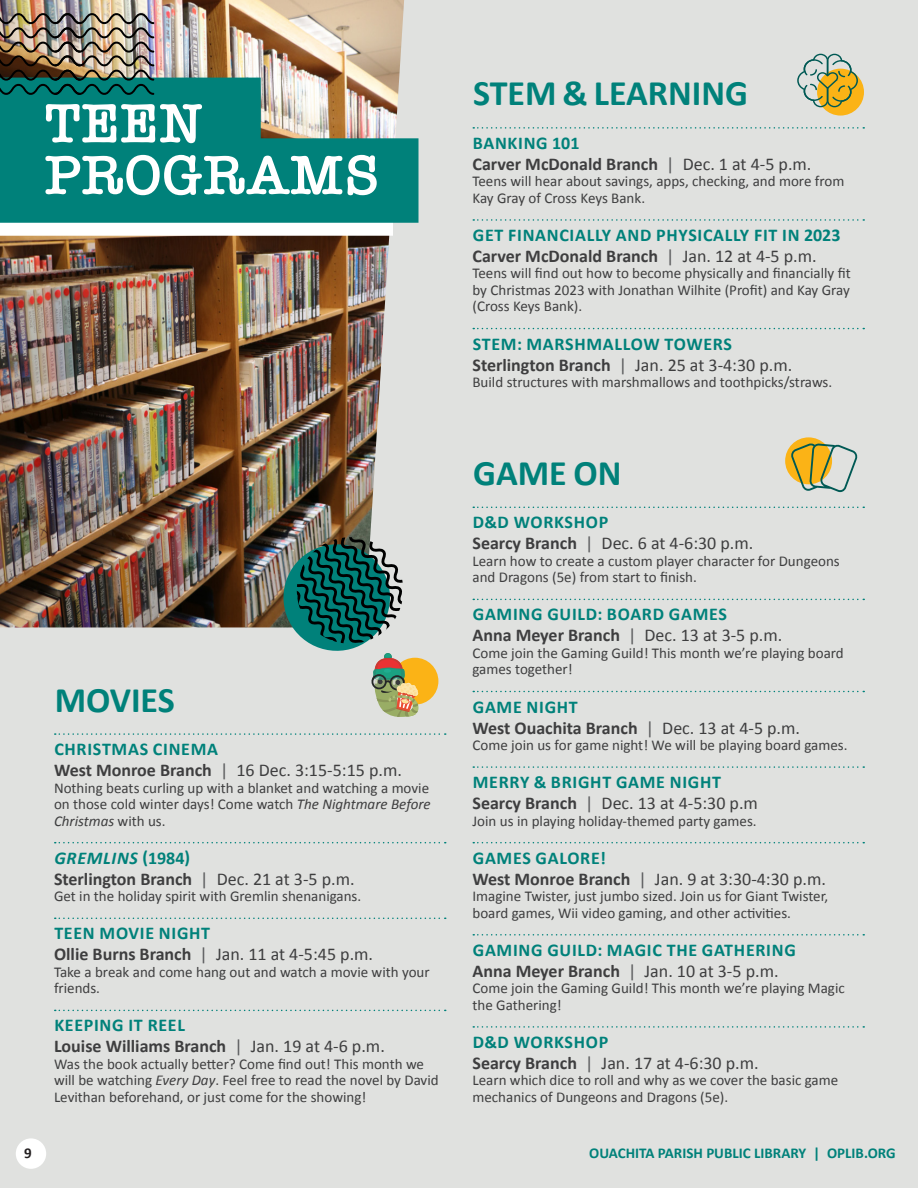
<style>
.page{position:relative;width:918px;height:1188px;background:#e0e1df}
.page>*{position:absolute;margin:0;border:0;box-sizing:border-box;transform-origin:0 0}
.t1{font:600 56.85px "American Typewriter";letter-spacing:.01em;color:#fff}
.t2{font:700 36px "Calibri";color:#00817a}
.t3{font:700 18px "Calibri";color:#3e3e3f}
.t4{font:18px "Calibri";color:#3e3e3f}
.t5{font:700 18px "Calibri";letter-spacing:.04em;color:#00817a}
.t6{font:italic 700 18px "Calibri";letter-spacing:.04em;color:#00817a}
.t7{font:15px/16.5px "Calibri";color:#3e3e3f}
.t8{font:700 15px "Calibri";color:#00817a}
.t9{font:700 15px "Calibri";color:#231f20}
.s1{font-weight:700}
.s2{color:#57585a}
.s3{font-style:italic}
.s4{font-style:normal}
.s5{font-weight:400;color:#57585a}
.s6{font-weight:400}
</style>
<div class="page">
<img style="left:0;top:0;width:404px;height:627px">
<svg style="left:473px;top:507px;width:391px;height:1px"></svg>
<svg style="left:473px;top:599px;width:391px;height:1px"></svg>
<svg style="left:473px;top:691px;width:391px;height:1px"></svg>
<svg style="left:473px;top:766px;width:391px;height:2px"></svg>
<svg style="left:473px;top:842px;width:391px;height:1px"></svg>
<svg style="left:473px;top:934px;width:391px;height:2px"></svg>
<svg style="left:473px;top:1026px;width:391px;height:2px"></svg>
<svg style="left:473px;top:127px;width:391px;height:2px"></svg>
<svg style="left:473px;top:219px;width:391px;height:2px"></svg>
<svg style="left:473px;top:328px;width:391px;height:1px"></svg>
<svg style="left:55px;top:733px;width:391px;height:2px"></svg>
<svg style="left:55px;top:842px;width:391px;height:1px"></svg>
<svg style="left:55px;top:918px;width:391px;height:1px"></svg>
<svg style="left:55px;top:1010px;width:391px;height:1px"></svg>
<div style="left:785px;top:437px;width:47px;height:47px;background:#fbb316;border-radius:50%"></div>
<svg style="left:790px;top:443px;width:68px;height:49px"></svg>
<div style="left:0;top:104px;width:393px;height:131px;background:#fff"></div>
<svg style="left:0;top:78px;width:418px;height:145px;background:#238c83"></svg>
<img style="left:0;top:13px;width:154px;height:82px">
<div style="left:817px;top:69px;width:47px;height:47px;background:#fbb316;border-radius:50%"></div>
<div style="left:392px;top:658px;width:46px;height:47px;background:#fbb316;border-radius:50%"></div>
<svg style="left:797px;top:54px;width:61px;height:53px"></svg>
<svg style="left:277px;top:537px;width:141px;height:180px"></svg>
<div style="left:16px;top:1138px;width:30px;height:31px;background:#fff;border-radius:50%"></div>
<p class="t1" style="left:45px;top:80px;width:159px">TEEN</p>
<p class="t1" style="left:45px;top:132px;width:336px">PROGRAMS</p>
<p class="t2" style="left:55px;top:674px;width:122px">MOVIES</p>
<p class="t5" style="left:54px;top:736px;width:165px">CHRISTMAS CINEMA</p>
<p class="t4" style="left:54px;top:758px;width:349px"><span class="s1">West Monroe Branch</span> <span class="s2">|</span> 16 Dec. 3:15-5:15 p.m.</p>
<p class="t7" style="left:54px;top:779px;width:378px;text-align:justify">Nothing beats curling up with a blanket and watching a movie on those cold winter days! Come watch <span class="s3">The Nightmare Before Christmas</span> with us.</p>
<p class="t6" style="left:54px;top:845px;width:137px">GREMLINS <span class="s4">(1984)</span></p>
<p class="t3" style="left:54px;top:866px;width:302px">Sterlington Branch <span class="s5">|</span> <span class="s6">Dec. 21 at 3-5 p.m.</span></p>
<p class="t7" style="left:54px;top:888px;width:309px">Get in the holiday spirit with Gremlin shenanigans.</p>
<p class="t5" style="left:54px;top:921px;width:157px">TEEN MOVIE NIGHT</p>
<p class="t4" style="left:54px;top:942px;width:321px"><span class="s1">Ollie Burns Branch</span> <span class="s2">|</span> Jan. 11 at 4-5:45 p.m.</p>
<p class="t7" style="left:54px;top:963px;width:377px">Take a break and come hang out and watch a movie with your friends.</p>
<p class="t5" style="left:54px;top:1013px;width:132px">KEEPING IT REEL</p>
<p class="t3" style="left:54px;top:1034px;width:332px">Louise Williams Branch <span class="s5">|</span> <span class="s6">Jan. 19 at 4-6 p.m.</span></p>
<p class="t7" style="left:54px;top:1055px;width:386px">Was the book actually better? Come find out! This month we will be watching <span class="s3">Every Day</span>. Feel free to read the novel by David<br>Levithan beforehand, or just come for the showing!</p>
<p class="t2" style="left:473px;top:68px;width:276px">STEM &amp; LEARNING</p>
<p class="t5" style="left:473px;top:130px;width:108px">BANKING 101</p>
<p class="t3" style="left:472px;top:151px;width:340px">Carver McDonald Branch <span class="s5">|</span> <span class="s6">Dec. 1 at 4-5 p.m.</span></p>
<p class="t7" style="left:472px;top:173px;width:373px">Teens will hear about savings, apps, checking, and more from<br>Kay Gray of Cross Keys Bank.</p>
<p class="t5" style="left:473px;top:222px;width:369px">GET FINANCIALLY AND PHYSICALLY FIT IN 2023</p>
<p class="t3" style="left:472px;top:243px;width:346px">Carver McDonald Branch <span class="s5">|</span> <span class="s6">Jan. 12 at 4-5 p.m.</span></p>
<p class="t7" style="left:472px;top:265px;width:380px;text-align:justify">Teens will find out how to become physically and financially fit by Christmas 2023 with Jonathan Wilhite (Profit) and Kay Gray (Cross Keys Bank).</p>
<p class="t5" style="left:473px;top:331px;width:261px">STEM: MARSHMALLOW TOWERS</p>
<p class="t4" style="left:472px;top:352px;width:321px"><span class="s1">Sterlington Branch</span> <span class="s2">|</span> Jan. 25 at 3-4:30 p.m.</p>
<p class="t7" style="left:472px;top:373px;width:361px">Build structures with marshmallows and toothpicks/straws.</p>
<p class="t2" style="left:473px;top:447px;width:150px">GAME ON</p>
<p class="t5" style="left:473px;top:510px;width:137px">D&amp;D WORKSHOP</p>
<p class="t4" style="left:472px;top:531px;width:282px"><span class="s1">Searcy Branch</span> <span class="s2">|</span> Dec. 6 at 4-6:30 p.m.</p>
<p class="t7" style="left:472px;top:552px;width:369px">Learn how to create a custom player character for Dungeons and Dragons (5e) from start to finish.</p>
<p class="t5" style="left:473px;top:602px;width:256px">GAMING GUILD: BOARD GAMES</p>
<p class="t3" style="left:472px;top:623px;width:311px">Anna Meyer Branch <span class="s5">|</span> <span class="s6">Dec. 13 at 3-5 p.m.</span></p>
<p class="t7" style="left:472px;top:644px;width:373px">Come join the Gaming Guild! This month we’re playing board games together!</p>
<p class="t5" style="left:473px;top:694px;width:106px">GAME NIGHT</p>
<p class="t3" style="left:472px;top:715px;width:329px">West Ouachita Branch <span class="s5">|</span> <span class="s6">Dec. 13 at 4-5 p.m.</span></p>
<p class="t7" style="left:472px;top:736px;width:377px">Come join us for game night! We will be playing board games.</p>
<p class="t5" style="left:473px;top:769px;width:250px">MERRY &amp; BRIGHT GAME NIGHT</p>
<p class="t4" style="left:472px;top:791px;width:287px"><span class="s1">Searcy Branch</span> <span class="s2">|</span> Dec. 13 at 4-5:30 p.m</p>
<p class="t7" style="left:472px;top:812px;width:286px">Join us in playing holiday-themed party games.</p>
<p class="t5" style="left:473px;top:845px;width:135px">GAMES GALORE!</p>
<p class="t4" style="left:472px;top:866px;width:355px"><span class="s1">West Monroe Branch</span> <span class="s2">|</span> Jan. 9 at 3:30-4:30 p.m.</p>
<p class="t7" style="left:472px;top:888px;width:357px">Imagine Twister, just jumbo sized. Join us for Giant Twister, board games, Wii video gaming, and other activities.</p>
<p class="t5" style="left:473px;top:937px;width:325px">GAMING GUILD: MAGIC THE GATHERING</p>
<p class="t3" style="left:472px;top:958px;width:308px">Anna Meyer Branch <span class="s5">|</span> <span class="s6">Jan. 10 at 3-5 p.m.</span></p>
<p class="t7" style="left:472px;top:980px;width:374px">Come join the Gaming Guild! This month we’re playing Magic the Gathering!</p>
<p class="t5" style="left:473px;top:1029px;width:137px">D&amp;D WORKSHOP</p>
<p class="t4" style="left:472px;top:1050px;width:288px"><span class="s1">Searcy Branch</span> <span class="s2">|</span> Jan. 17 at 4-6:30 p.m.</p>
<p class="t7" style="left:472px;top:1072px;width:367px">Learn which dice to roll and why as we cover the basic game mechanics of Dungeons and Dragons (5e).</p>
<p class="t9" style="left:24px;top:1142px;width:9px">9</p>
<p class="t8" style="left:589px;top:1142px;width:308px">OUACHITA PARISH PUBLIC LIBRARY | OPLIB.ORG</p>
</div>
